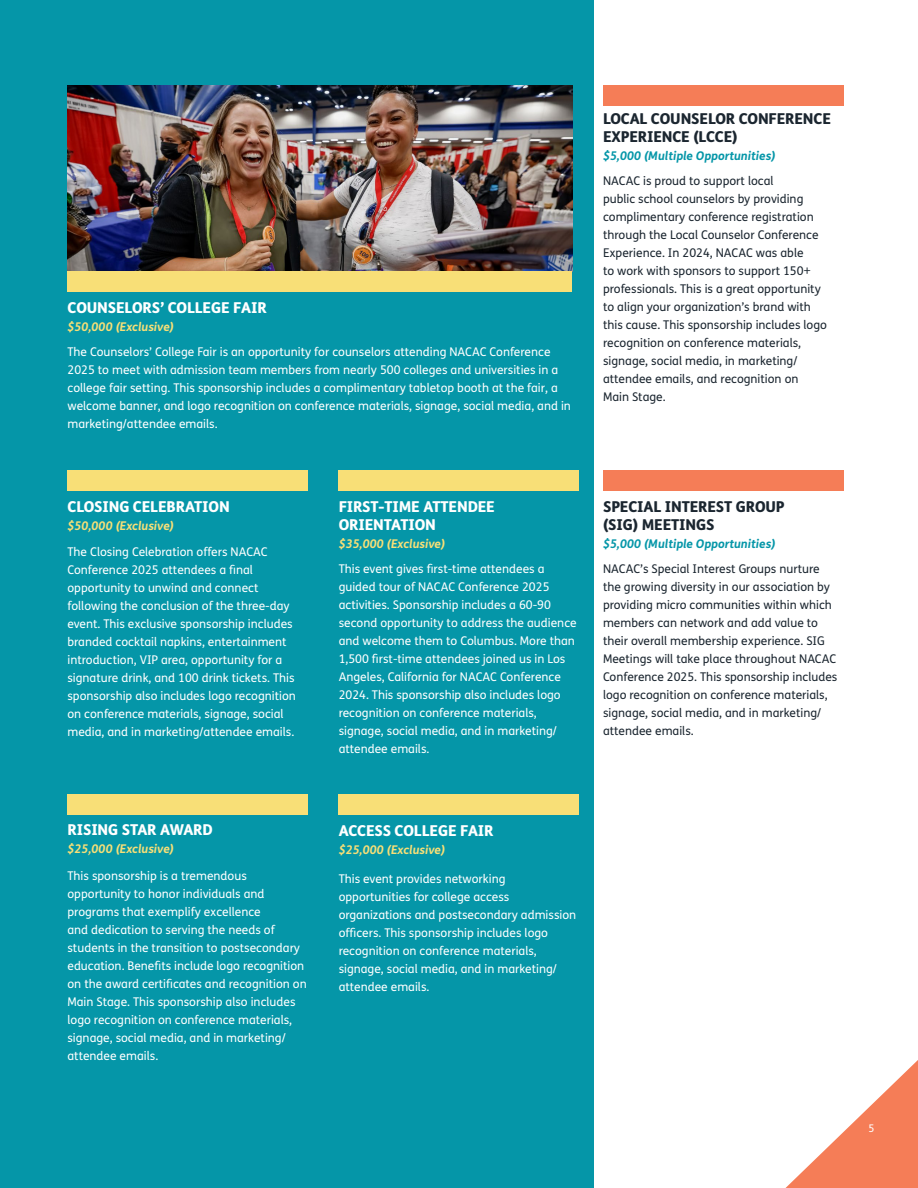
<style>
.page{position:relative;width:918px;height:1188px;background:#0596a8}
.page>*{position:absolute;margin:0;border:0;box-sizing:border-box;transform-origin:0 0}
.t1{font:800 15px/18px "FS Me";letter-spacing:-.01em;color:#fff}
.t2{font:800 15px/18px "FS Me";letter-spacing:-.01em;color:#1b2630}
.t3{font:12px/18px "FS Me";color:#fff}
.t4{font:12px/18px "FS Me";color:#1b2630}
.t5{font:italic 700 12px "FS Me";color:#f8df77}
.t6{font:italic 700 12px "FS Me";color:#0596a8}
.t7{font:10.5px "FS Me";color:#fff}
</style>
<div class="page">
<div style="left:594px;top:0;width:324px;height:1188px;background:#fff"></div>
<img style="left:68px;top:85px;width:504px;height:187px">
<div style="left:339px;top:470px;width:240px;height:21px;background:#f8df77"></div>
<div style="left:68px;top:794px;width:240px;height:20px;background:#f8df77"></div>
<div style="left:68px;top:470px;width:240px;height:21px;background:#f8df77"></div>
<div style="left:68px;top:272px;width:504px;height:20px;background:#f8df77"></div>
<div style="left:603px;top:85px;width:241px;height:21px;background:#f57d57"></div>
<div style="left:339px;top:794px;width:240px;height:20px;background:#f8df77"></div>
<div style="left:603px;top:470px;width:241px;height:21px;background:#f57d57"></div>
<svg style="left:786px;top:1060px;width:132px;height:128px"></svg>
<p class="t1" style="left:68px;top:298px;width:201px">COUNSELORS’ COLLEGE FAIR</p>
<p class="t5" style="left:68px;top:318px;width:108px">$50,000 (Exclusive)</p>
<p class="t3" style="left:68px;top:343px;width:505px">The Counselors’ College Fair is an opportunity for counselors attending NACAC Conference 2025 to meet with admission team members from nearly 500 colleges and universities in a college fair setting. This sponsorship includes a complimentary tabletop booth at the fair, a welcome banner, and logo recognition on conference materials, signage, social media, and in marketing/attendee emails.</p>
<p class="t2" style="left:603px;top:109px;width:229px">LOCAL COUNSELOR CONFERENCE<br>EXPERIENCE (LCCE)</p>
<p class="t6" style="left:603px;top:146px;width:174px">$5,000 (Multiple Opportunities)</p>
<p class="t4" style="left:603px;top:172px;width:225px">NACAC is proud to support local<br>public school counselors by providing complimentary conference registration through the Local Counselor Conference Experience. In 2024, NACAC was able<br>to work with sponsors to support 150+ professionals. This is a great opportunity to align your organization’s brand with this cause. This sponsorship includes logo recognition on conference materials, signage, social media, in marketing/ attendee emails, and recognition on Main Stage.</p>
<p class="t1" style="left:68px;top:496px;width:164px">CLOSING CELEBRATION</p>
<p class="t5" style="left:68px;top:516px;width:108px">$50,000 (Exclusive)</p>
<p class="t3" style="left:67px;top:542px;width:230px">The Closing Celebration offers NACAC Conference 2025 attendees a final opportunity to unwind and connect following the conclusion of the three-day event. This exclusive sponsorship includes branded cocktail napkins, entertainment introduction, VIP area, opportunity for a signature drink, and 100 drink tickets. This sponsorship also includes logo recognition on conference materials, signage, social media, and in marketing/attendee emails.</p>
<p class="t1" style="left:339px;top:496px;width:158px">FIRST-TIME ATTENDEE<br>ORIENTATION</p>
<p class="t5" style="left:339px;top:534px;width:108px">$35,000 (Exclusive)</p>
<p class="t3" style="left:339px;top:560px;width:240px">This event gives first-time attendees a guided tour of NACAC Conference 2025 activities. Sponsorship includes a 60-90 second opportunity to address the audience and welcome them to Columbus. More than 1,500 first-time attendees joined us in Los Angeles, California for NACAC Conference 2024. This sponsorship also includes logo recognition on conference materials, signage, social media, and in marketing/ attendee emails.</p>
<p class="t2" style="left:603px;top:496px;width:183px">SPECIAL INTEREST GROUP (SIG) MEETINGS</p>
<p class="t6" style="left:603px;top:534px;width:174px">$5,000 (Multiple Opportunities)</p>
<p class="t4" style="left:603px;top:560px;width:236px">NACAC’s Special Interest Groups nurture the growing diversity in our association by providing micro communities within which members can network and add value to their overall membership experience. SIG Meetings will take place throughout NACAC Conference 2025. This sponsorship includes logo recognition on conference materials, signage, social media, and in marketing/ attendee emails.</p>
<p class="t1" style="left:68px;top:820px;width:147px">RISING STAR AWARD</p>
<p class="t5" style="left:68px;top:840px;width:108px">$25,000 (Exclusive)</p>
<p class="t3" style="left:68px;top:867px;width:241px">This sponsorship is a tremendous opportunity to honor individuals and programs that exemplify excellence<br>and dedication to serving the needs of students in the transition to postsecondary education. Benefits include logo recognition on the award certificates and recognition on Main Stage. This sponsorship also includes logo recognition on conference materials, signage, social media, and in marketing/ attendee emails.</p>
<p class="t1" style="left:339px;top:821px;width:156px">ACCESS COLLEGE FAIR</p>
<p class="t5" style="left:339px;top:840px;width:108px">$25,000 (Exclusive)</p>
<p class="t3" style="left:339px;top:869px;width:239px">This event provides networking opportunities for college access organizations and postsecondary admission officers. This sponsorship includes logo recognition on conference materials, signage, social media, and in marketing/ attendee emails.</p>
<p class="t7" style="left:868px;top:1121px;width:7px">5</p>
</div>
